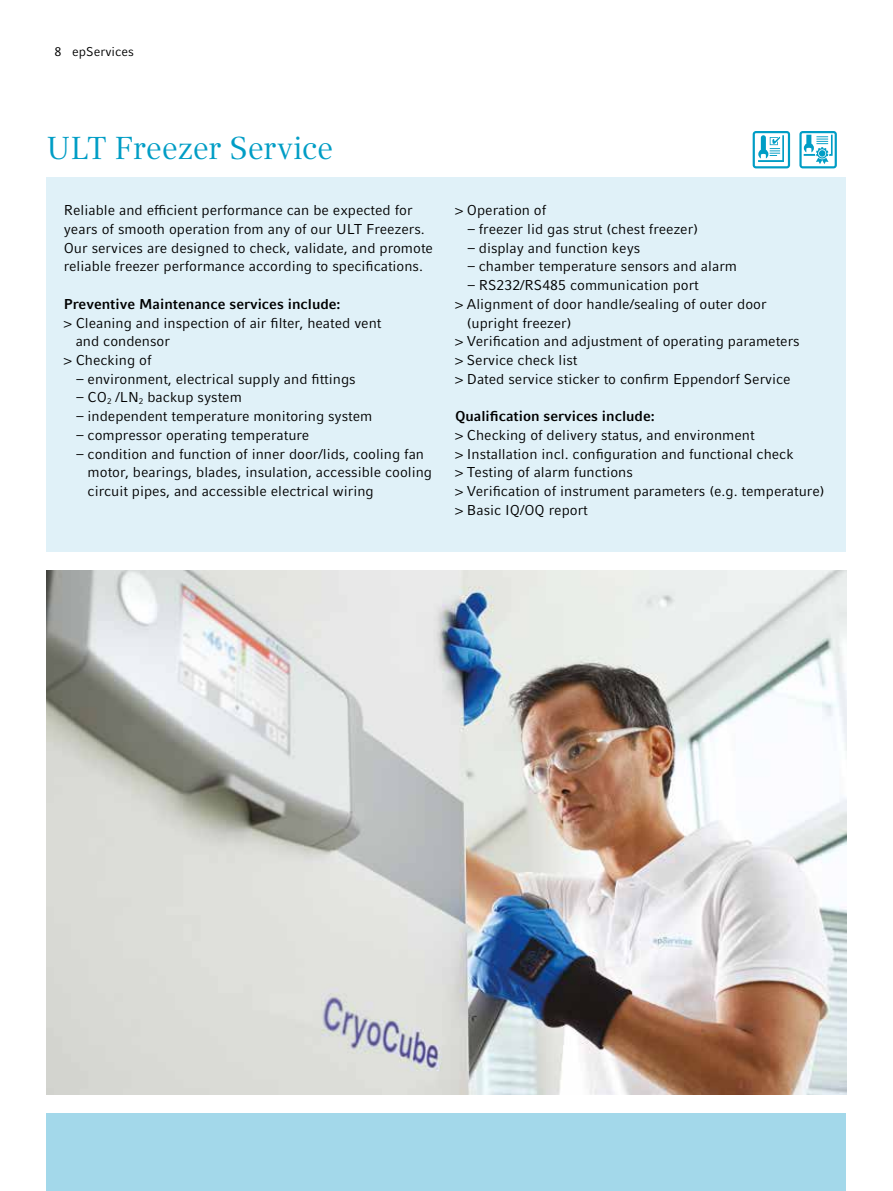
<style>
.page{position:relative;width:893px;height:1191px;background:#fff}
.page>*{position:absolute;margin:0;border:0;box-sizing:border-box;transform-origin:0 0}
.t1{font:31.5px "Compatil Textfor Eppendorf";letter-spacing:-.005em;color:#009dc5}
.t2{font:14.25px/18.8px "Compatil Factfor Eppendorf";color:#000}
.t3{font:700 14.25px "Compatil Factfor Eppendorf";color:#000}
.t4{font:12.75px "Compatil Factfor Eppendorf";color:#000}
.s1{font-family:"Compatil Textfor Eppendorf"}
.s2{font-weight:700}
</style>
<div class="page">
<div style="left:47px;top:178px;width:799px;height:374px;background:#e0f1f8"></div>
<div style="left:47px;top:1113px;width:799px;height:78px;background:#a3d8ea"></div>
<img style="left:47px;top:571px;width:799px;height:523px">
<svg style="left:799px;top:131px;width:38px;height:37px"></svg>
<svg style="left:753px;top:131px;width:37px;height:37px"></svg>
<p class="t4" style="left:55px;top:44px;width:81px">8 epServices</p>
<h1 class="t1" style="left:47px;top:130px;width:288px">ULT Freezer Service</h1>
<p class="t2" style="left:64px;top:201px;width:371px">Reliable and efficient performance can be expected for years of smooth operation from any of our ULT Freezers.<br>Our services are designed to check, validate, and promote reliable freezer performance according to specifications.</p>
<p class="t3" style="left:64px;top:295px;width:278px">Preventive Maintenance services include:</p>
<p class="t2" style="left:64px;top:313px;width:319px"><span class="s1">&gt;</span> Cleaning and inspection of air filter, heated vent</p>
<p class="t2" style="left:76px;top:332px;width:96px">and condensor</p>
<p class="t2" style="left:64px;top:351px;width:89px"><span class="s1">&gt;</span> Checking of</p>
<p class="t2" style="left:77px;top:369px;width:281px">– environment, electrical supply and fittings</p>
<p class="t2" style="left:77px;top:388px;width:167px">– CO<sub>2</sub> /LN<sub>2</sub> backup system</p>
<p class="t2" style="left:77px;top:407px;width:297px">– independent temperature monitoring system</p>
<p class="t2" style="left:77px;top:425px;width:234px">– compressor operating temperature</p>
<p class="t2" style="left:88px;top:444px;width:346px;text-indent:-11px">– condition and function of inner door/lids, cooling fan motor, bearings, blades, insulation, accessible cooling circuit pipes, and accessible electrical wiring</p>
<p class="t2" style="left:455px;top:201px;width:93px"><span class="s1">&gt;</span> Operation of</p>
<p class="t2" style="left:468px;top:220px;width:232px">– freezer lid gas strut (chest freezer)</p>
<p class="t2" style="left:468px;top:238px;width:174px">– display and function keys</p>
<p class="t2" style="left:468px;top:257px;width:271px">– chamber temperature sensors and alarm</p>
<p class="t2" style="left:468px;top:276px;width:233px">– RS232/RS485 communication port</p>
<p class="t2" style="left:455px;top:294px;width:313px"><span class="s1">&gt;</span> Alignment of door handle/sealing of outer door</p>
<p class="t2" style="left:467px;top:313px;width:106px">(upright freezer)</p>
<p class="t2" style="left:455px;top:332px;width:346px"><span class="s1">&gt;</span> Verification and adjustment of operating parameters</p>
<p class="t2" style="left:455px;top:351px;width:124px"><span class="s1">&gt;</span> Service check list</p>
<p class="t2" style="left:455px;top:369px;width:337px"><span class="s1">&gt;</span> Dated service sticker to confirm Eppendorf Service</p>
<p class="t2" style="left:455px;top:407px;width:371px"><span class="s2">Qualification services include:<br></span><span class="s1">&gt;</span> Checking of delivery status, and environment<br><span class="s1">&gt;</span> Installation incl. configuration and functional check<br><span class="s1">&gt;</span> Testing of alarm functions<br><span class="s1">&gt;</span> Verification of instrument parameters (e.g. temperature) <span class="s1">&gt;</span> Basic IQ/OQ report</p>
</div>
